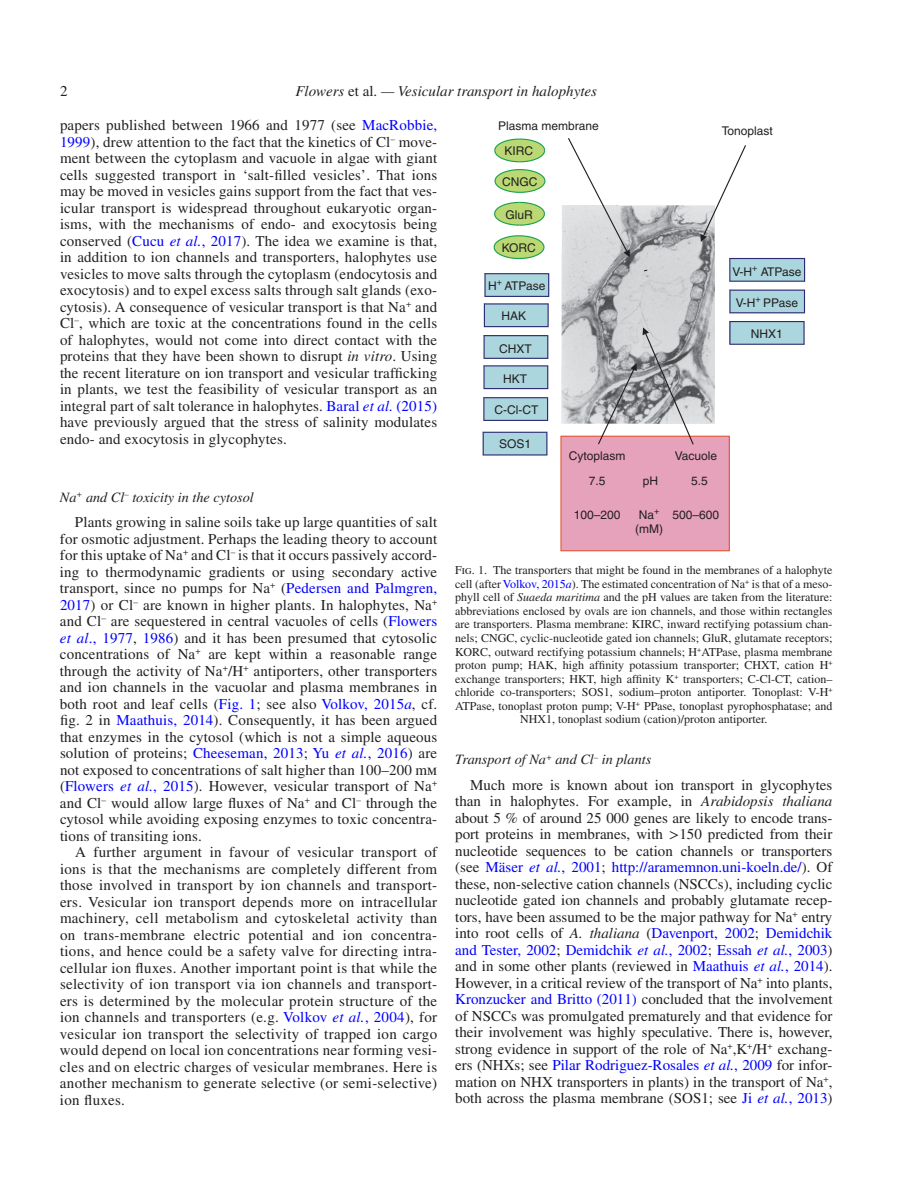
<style>
.page{position:relative;width:918px;height:1186px;background:#fff}
.page>*{position:absolute;margin:0;border:0;box-sizing:border-box;transform-origin:0 0}
.t1{font:15px/16.5px "Times LT Std";letter-spacing:.01em;color:#231f20;text-align:justify}
.t2{font:italic 15px "Times LT Std";color:#231f20}
.t3{font:italic 14.25px "Times LT Std";color:#231f20}
.t4{font:12px/13.5px "Times LT Std";color:#231f20;text-align:center}
.t5{font:12px/14.4px "Helvetica";color:#231f20;text-align:center}
.s1{font-style:normal}
.s2{color:#00f}
.s3{font-style:italic;color:#00f}
.s4{font-style:italic}
.s5{font-family:"STIX General"}
</style>
<div class="page">
<img style="left:562px;top:206px;width:153px;height:218px">
<div style="left:561px;top:436px;width:168px;height:115px;background:#e7a2bb"></div>
<div style="left:561px;top:436px;width:169px;height:115px;border:1px solid #e14e25"></div>
<svg style="left:494px;top:138px;width:51px;height:24px"></svg>
<svg style="left:494px;top:169px;width:51px;height:24px"></svg>
<svg style="left:494px;top:202px;width:51px;height:24px"></svg>
<svg style="left:494px;top:235px;width:51px;height:24px"></svg>
<svg style="left:484px;top:303px;width:65px;height:24px;background:#9ec2d1"></svg>
<svg style="left:484px;top:335px;width:64px;height:24px;background:#9dc2d1"></svg>
<svg style="left:483px;top:365px;width:65px;height:24px;background:#9ec2d1"></svg>
<svg style="left:729px;top:321px;width:76px;height:24px;background:#9dc1d1"></svg>
<svg style="left:729px;top:290px;width:76px;height:23px;background:#a0c6d4"></svg>
<svg style="left:729px;top:258px;width:76px;height:24px;background:#9dc2d1"></svg>
<svg style="left:483px;top:432px;width:64px;height:23px"></svg>
<svg style="left:483px;top:397px;width:65px;height:24px;background:#9cc1d0"></svg>
<svg style="left:644px;top:269px;width:4px;height:3px"></svg>
<svg style="left:568px;top:138px;width:62px;height:119px"></svg>
<svg style="left:700px;top:145px;width:46px;height:97px"></svg>
<svg style="left:643px;top:327px;width:51px;height:118px"></svg>
<svg style="left:598px;top:363px;width:39px;height:81px"></svg>
<svg style="left:484px;top:273px;width:65px;height:24px;background:#9dc1d0"></svg>
<p class="t1" style="left:60px;top:83px;width:9px">2</p>
<p class="t2" style="left:295px;top:83px;width:303px">Flowers <span class="s1">et al.</span> — Vesicular transport in halophytes</p>
<p class="t1" style="left:60px;top:117px;width:379px">papers published between 1966 and 1977 (see <span class="s2">MacRobbie, 1999</span>), drew attention to the fact that the kinetics of Cl<sup>–</sup> move&shy;ment between the cytoplasm and vacuole in algae with giant cells suggested transport in ‘salt-filled vesicles’. That ions may be moved in vesicles gains support from the fact that ves&shy;icular transport is widespread throughout eukaryotic organ&shy;isms, with the mechanisms of endo- and exocytosis being conserved (<span class="s2">Cucu</span> <span class="s3">et al.</span><span class="s2">, 2017</span>). The idea we examine is that, in addition to ion channels and transporters, halophytes use vesicles to move salts through the cytoplasm (endocytosis and exocytosis) and to expel excess salts through salt glands (exo&shy;cytosis). A consequence of vesicular transport is that Na<sup>+</sup> and Cl<sup>–</sup>, which are toxic at the concentrations found in the cells of halophytes, would not come into direct contact with the proteins that they have been shown to disrupt <span class="s4">in vitro</span>. Using the recent literature on ion transport and vesicular trafficking in plants, we test the feasibility of vesicular transport as an integral part of salt tolerance in halophytes. <span class="s2">Baral</span> <span class="s3">et al.</span> <span class="s2">(2015) </span>have previously argued that the stress of salinity modulates endo- and exocytosis in glycophytes.</p>
<p class="t5" style="left:498px;top:119px;width:102px">Plasma membrane</p>
<p class="t5" style="left:505px;top:143px;width:30px">KIRC</p>
<p class="t5" style="left:502px;top:175px;width:37px">CNGC</p>
<p class="t5" style="left:506px;top:208px;width:29px">GluR</p>
<p class="t5" style="left:502px;top:240px;width:36px">KORC</p>
<p class="t5" style="left:488px;top:278px;width:59px">H<sup>+</sup> ATPase</p>
<p class="t5" style="left:502px;top:309px;width:26px">HAK</p>
<p class="t5" style="left:499px;top:341px;width:34px">CHXT</p>
<p class="t5" style="left:503px;top:372px;width:25px">HKT</p>
<p class="t5" style="left:495px;top:403px;width:45px">C-Cl-CT</p>
<p class="t5" style="left:499px;top:436px;width:34px">SOS1</p>
<p class="t5" style="left:722px;top:123px;width:53px">Tonoplast</p>
<p class="t5" style="left:732px;top:264px;width:71px">V-H<sup>+</sup> ATPase</p>
<p class="t5" style="left:736px;top:296px;width:64px">V-H<sup>+</sup> PPase</p>
<p class="t5" style="left:751px;top:326px;width:34px">NHX1</p>
<p class="t3" style="left:60px;top:489px;width:195px">Na<sup>+</sup> and Cl<sup>–</sup> toxicity in the cytosol</p>
<p class="t1" style="left:60px;top:514px;width:379px;text-indent:15px">Plants growing in saline soils take up large quantities of salt for osmotic adjustment. Perhaps the leading theory to account for this uptake of Na<sup>+</sup> and Cl<sup>–</sup> is that it occurs passively accord&shy;ing to thermodynamic gradients or using secondary active transport, since no pumps for Na<sup>+</sup> (<span class="s2">Pedersen and Palmgren, 2017</span>) or Cl<sup>–</sup> are known in higher plants. In halophytes, Na<sup>+ </sup>and Cl<sup>–</sup> are sequestered in central vacuoles of cells (<span class="s2">Flowers </span><span class="s3">et al</span><span class="s2">., 1977</span>, <span class="s2">1986</span>) and it has been presumed that cytosolic concentrations of Na<sup>+</sup> are kept within a reasonable range through the activity of Na<sup>+</sup>/H<sup>+</sup> antiporters, other transporters and ion channels in the vacuolar and plasma membranes in both root and leaf cells (<span class="s2">Fig. 1</span>; see also <span class="s2">Volkov, 2015</span><span class="s3">a</span>, cf. fig. 2 in <span class="s2">Maathuis, 2014</span>). Consequently, it has been argued that enzymes in the cytosol (which is not a simple aqueous solution of proteins; <span class="s2">Cheeseman, 2013</span>; <span class="s2">Yu</span> <span class="s3">et al.</span><span class="s2">, 2016</span>) are not exposed to concentrations of salt higher than 100–200 mm (<span class="s2">Flowers</span> <span class="s3">et al.</span><span class="s2">, 2015</span>). However, vesicular transport of Na<sup>+ </sup>and Cl<sup>–</sup> would allow large fluxes of Na<sup>+</sup> and Cl<sup>–</sup> through the cytosol while avoiding exposing enzymes to toxic concentra&shy;tions of transiting ions.</p>
<p class="t1" style="left:60px;top:844px;width:379px;text-indent:15px">A further argument in favour of vesicular transport of ions is that the mechanisms are completely different from those involved in transport by ion channels and transport&shy;ers. Vesicular ion transport depends more on intracellular machinery, cell metabolism and cytoskeletal activity than on trans-membrane electric potential and ion concentra&shy;tions, and hence could be a safety valve for directing intra&shy;cellular ion fluxes. Another important point is that while the selectivity of ion transport via ion channels and transport&shy;ers is determined by the molecular protein structure of the ion channels and transporters (e.g. <span class="s2">Volkov</span> <span class="s3">et al.</span><span class="s2">, 2004</span>), for vesicular ion transport the selectivity of trapped ion cargo would depend on local ion concentrations near forming vesi&shy;cles and on electric charges of vesicular membranes. Here is another mechanism to generate selective (or semi-selective) ion fluxes.</p>
<p class="t5" style="left:569px;top:449px;width:58px">Cytoplasm</p>
<p class="t5" style="left:675px;top:449px;width:44px">Vacuole</p>
<p class="t5" style="left:589px;top:474px;width:18px">7.5</p>
<p class="t5" style="left:643px;top:474px;width:17px">pH</p>
<p class="t5" style="left:691px;top:474px;width:18px">5.5</p>
<p class="t5" style="left:574px;top:507px;width:48px">100–200</p>
<p class="t5" style="left:635px;top:507px;width:29px">Na<sup>+ </sup>(mM)</p>
<p class="t5" style="left:673px;top:507px;width:48px">500–600</p>
<p class="t4" style="left:455px;top:564px;width:379px">Fig. 1. The transporters that might be found in the membranes of a halophyte cell (after <span class="s2">Volkov, 2015</span><span class="s3">a</span>). The estimated concentration of Na<sup>+</sup> is that of a meso&shy;phyll cell of <span class="s4">Suaeda maritima</span> and the pH values are taken from the literature: abbreviations enclosed by ovals are ion channels, and those within rectangles are transporters. Plasma membrane: KIRC, inward rectifying potassium chan&shy;nels; CNGC, cyclic-nucleotide gated ion channels; GluR, glutamate receptors; KORC, outward rectifying potassium channels; H<sup>+</sup>ATPase, plasma membrane proton pump; HAK, high affinity potassium transporter; CHXT, cation H<sup>+ </sup>exchange transporters; HKT, high affinity K<sup>+</sup> transporters; C-Cl-CT, cation– chloride co-transporters; SOS1, sodium–proton antiporter. Tonoplast: V-H<sup>+ </sup>ATPase, tonoplast proton pump; V-H<sup>+</sup> PPase, tonoplast pyrophosphatase; and NHX1, tonoplast sodium (cation)/proton antiporter.</p>
<p class="t3" style="left:455px;top:752px;width:198px">Transport of Na<sup>+</sup> and Cl<sup>–</sup> in plants</p>
<p class="t1" style="left:455px;top:776px;width:379px;text-indent:15px">Much more is known about ion transport in glycophytes than in halophytes. For example, in <span class="s4">Arabidopsis thaliana </span>about 5 % of around 25 000 genes are likely to encode trans&shy;port proteins in membranes, with <span class="s5">&gt;</span>150 predicted from their nucleotide sequences to be cation channels or transporters (see <span class="s2">Mäser</span> <span class="s3">et al.</span><span class="s2">, 2001</span>; <span class="s2">http://aramemnon.uni-koeln.de/</span>). Of these, non-selective cation channels (NSCCs), including cyclic nucleotide gated ion channels and probably glutamate recep&shy;tors, have been assumed to be the major pathway for Na<sup>+</sup> entry into root cells of <span class="s4">A. thaliana</span> (<span class="s2">Davenport, 2002</span>; <span class="s2">Demidchik and Tester, 2002</span>; <span class="s2">Demidchik</span> <span class="s3">et al.</span><span class="s2">, 2002</span>; <span class="s2">Essah</span> <span class="s3">et al.</span><span class="s2">, 2003</span>) and in some other plants (reviewed in <span class="s2">Maathuis</span> <span class="s3">et al.</span><span class="s2">, 2014</span>).<br>However, in a critical review of the transport of Na<sup>+</sup> into plants, <span class="s2">Kronzucker and Britto (2011)</span> concluded that the involvement of NSCCs was promulgated prematurely and that evidence for their involvement was highly speculative. There is, however, strong evidence in support of the role of Na<sup>+</sup>,K<sup>+</sup>/H<sup>+</sup> exchang&shy;ers (NHXs; see <span class="s2">Pilar Rodriguez-Rosales</span> <span class="s3">et al.</span><span class="s2">, 2009</span> for infor&shy;mation on NHX transporters in plants) in the transport of Na<sup>+</sup>, both across the plasma membrane (SOS1; see <span class="s2">Ji</span> <span class="s3">et al.</span><span class="s2">, 2013</span>)</p>
</div>
